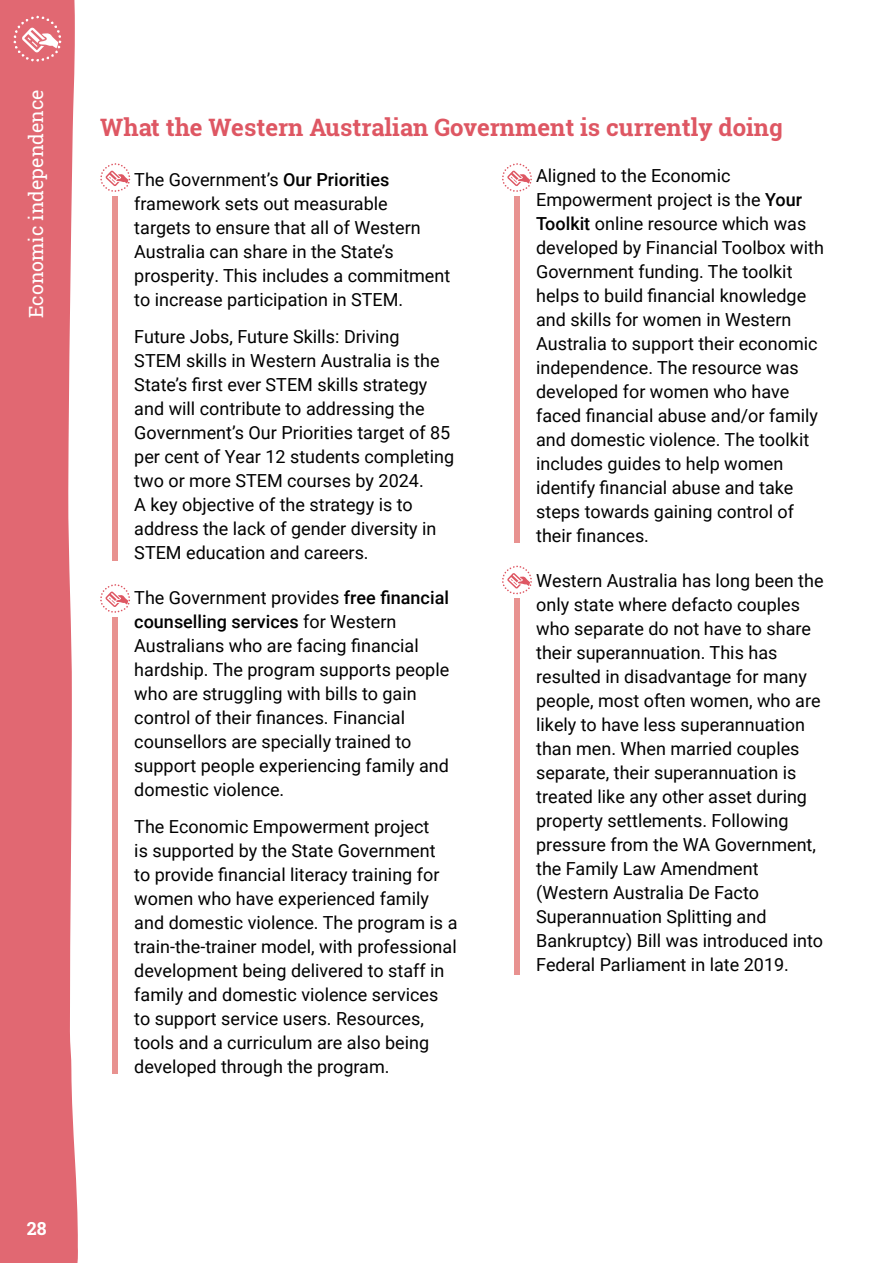
<style>
.page{position:relative;width:893px;height:1263px;background:#fff}
.page>*{position:absolute;margin:0;border:0;box-sizing:border-box;transform-origin:0 0}
.t1{font:700 24px "Roboto Slab";color:#de5763}
.t2{font:19.5px "Roboto Slab";color:#fff}
.t3{font:18px/24px "Roboto";color:#000}
.t4{font:700 18px "Roboto Slab";color:#fff}
.s1{font-weight:500}
</style>
<div class="page">
<div style="left:514px;top:196px;width:6px;height:346px;background:#e89290"></div>
<div style="left:514px;top:599px;width:6px;height:376px;background:#e89290"></div>
<div style="left:112px;top:196px;width:6px;height:365px;background:#e89290"></div>
<div style="left:112px;top:617px;width:6px;height:456px;background:#e89290"></div>
<svg style="left:0;top:0;width:78px;height:1263px;background:#e3737c"></svg>
<svg style="left:14px;top:16px;width:47px;height:46px;background:#e78890"></svg>
<svg style="left:100px;top:163px;width:30px;height:29px"></svg>
<svg style="left:100px;top:584px;width:30px;height:29px"></svg>
<svg style="left:502px;top:163px;width:30px;height:29px"></svg>
<svg style="left:502px;top:565px;width:30px;height:29px"></svg>
<p class="t2" style="left:23px;top:318px;width:230px;rotate:-90deg">Economic independence</p>
<h1 class="t1" style="left:100px;top:111px;width:684px">What the Western Australian Government is currently doing</h1>
<p class="t3" style="left:134px;top:167px;width:317px">The Government’s <span class="s1">Our Priorities </span>framework sets out measurable<br>targets to ensure that all of Western Australia can share in the State’s prosperity. This includes a commitment to increase participation in STEM.</p>
<p class="t3" style="left:134px;top:324px;width:321px">Future Jobs, Future Skills: Driving<br>STEM skills in Western Australia is the State’s first ever STEM skills strategy and will contribute to addressing the Government’s Our Priorities target of 85 per cent of Year 12 students completing two or more STEM courses by 2024.<br>A key objective of the strategy is to address the lack of gender diversity in STEM education and careers.</p>
<p class="t3" style="left:134px;top:585px;width:316px">The Government provides <span class="s1">free financial counselling services</span> for Western Australians who are facing financial hardship. The program supports people who are struggling with bills to gain control of their finances. Financial counsellors are specially trained to support people experiencing family and domestic violence.</p>
<p class="t3" style="left:134px;top:814px;width:325px">The Economic Empowerment project<br>is supported by the State Government<br>to provide financial literacy training for women who have experienced family and domestic violence. The program is a train-the-trainer model, with professional development being delivered to staff in family and domestic violence services to support service users. Resources, tools and a curriculum are also being developed through the program.</p>
<p class="t3" style="left:536px;top:163px;width:289px">Aligned to the Economic<br>Empowerment project is the <span class="s1">Your<br>Toolkit</span> online resource which was developed by Financial Toolbox with<br>Government funding. The toolkit helps to build financial knowledge and skills for women in Western<br>Australia to support their economic independence. The resource was developed for women who have faced financial abuse and/or family and domestic violence. The toolkit includes guides to help women identify financial abuse and take steps towards gaining control of their finances.</p>
<p class="t3" style="left:536px;top:568px;width:289px">Western Australia has long been the only state where defacto couples who separate do not have to share their superannuation. This has resulted in disadvantage for many people, most often women, who are likely to have less superannuation than men. When married couples separate, their superannuation is treated like any other asset during property settlements. Following pressure from the WA Government, the Family Law Amendment (Western Australia De Facto<br>Superannuation Splitting and<br>Bankruptcy) Bill was introduced into<br>Federal Parliament in late 2019.</p>
<p class="t4" style="left:27px;top:1216px;width:21px">28</p>
</div>
